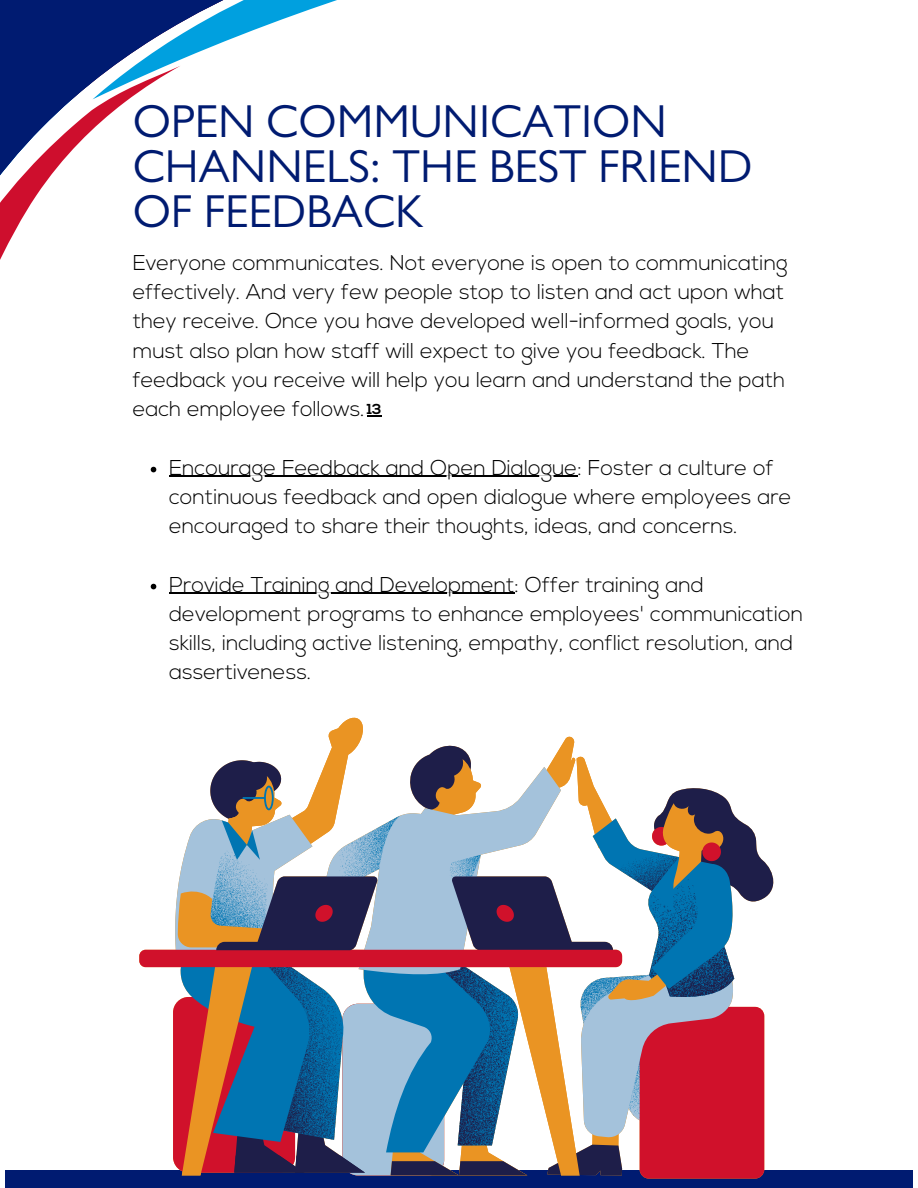
<style>
.page{position:relative;width:918px;height:1188px;background:#fff}
.page>*{position:absolute;margin:0;border:0;box-sizing:border-box;transform-origin:0 0}
.t1{font:46.5px/45px "Gill Sans";color:#001b71}
.t2{font:300 21.45px/29.2px "Nexa";color:#000}
.t3{font:700 14.4px "Nexa";color:#000}
</style>
<div class="page">
<div style="left:6px;top:1170px;width:906px;height:18px;background:#001b71"></div>
<div style="left:640px;top:1007px;width:124px;height:172px;background:#d0112b;border-radius:9px"></div>
<div style="left:139px;top:950px;width:483px;height:17px;background:#d0112b;border-radius:6px"></div>
<svg style="left:175px;top:717px;width:599px;height:458px"></svg>
<svg style="left:151px;top:467px;width:5px;height:5px"></svg>
<hr style="left:169px;top:476px;width:408px;height:1px;background:#000">
<svg style="left:151px;top:584px;width:5px;height:5px"></svg>
<hr style="left:169px;top:593px;width:346px;height:1px;background:#000">
<svg style="left:0;top:0;width:337px;height:260px"></svg>
<svg style="left:0;top:0;width:272px;height:203px"></svg>
<svg style="left:367px;top:415px;width:15px;height:1px"></svg>
<h1 class="t1" style="left:133px;top:106px;width:621px">OPEN COMMUNICATION<br>CHANNELS: THE BEST FRIEND<br>OF FEEDBACK</h1>
<p class="t2" style="left:133px;top:250px;width:656px">Everyone communicates. Not everyone is open to communicating effectively. And very few people stop to listen and act upon what they receive. Once you have developed well-informed goals, you must also plan how staff will expect to give you feedback. The feedback you receive will help you learn and understand the path each employee follows.</p>
<p class="t3" style="left:367px;top:403px;width:16px">13</p>
<p class="t2" style="left:169px;top:455px;width:624px">Encourage Feedback and Open Dialogue: Foster a culture of continuous feedback and open dialogue where employees are encouraged to share their thoughts, ideas, and concerns.</p>
<p class="t2" style="left:169px;top:572px;width:636px">Provide Training and Development: Offer training and development programs to enhance employees' communication skills, including active listening, empathy, conflict resolution, and assertiveness.</p>
</div>
